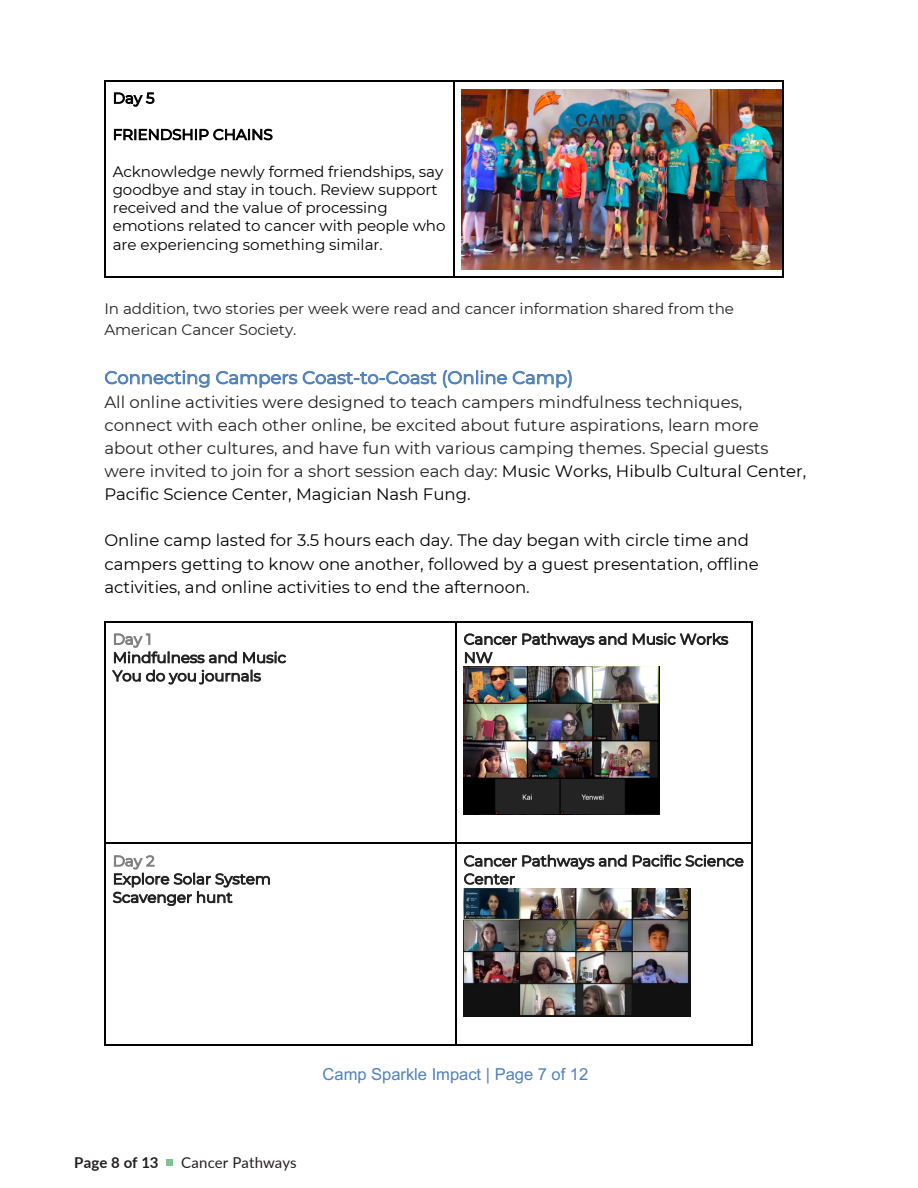
<style>
.page{position:relative;width:918px;height:1188px;background:#fff}
.page>*{position:absolute;margin:0;border:0;box-sizing:border-box;transform-origin:0 0}
.t1{font:17.7px "Montserrat";color:#4f81bd}
.t2{font:16.5px/23.1px "Montserrat";color:#222}
.t3{font:16.5px/23.2px "Montserrat";color:#000}
.t4{font:16.5px "Arial";color:#4f81bd}
.t5{font:15.15px/18.3px "Montserrat";letter-spacing:-.005em;color:#000}
.t6{font:15.15px/20.9px "Montserrat";letter-spacing:-.005em;color:#222}
.t7{font:15px "Lato";letter-spacing:.01em;color:#231f20}
.t8{font:700 15px "Lato";color:#231f20}
.t9{font:14.85px/18.3px "Montserrat";letter-spacing:-.005em;color:#222}
.t10{font:14.85px "Montserrat";letter-spacing:-.005em;color:#000}
.s1{color:#000}
.s2{color:#808080}
</style>
<div class="page">
<svg style="left:104px;top:80px;width:2px;height:9px"></svg>
<hr style="left:106px;top:80px;width:347px;height:1px;background:#000">
<svg style="left:453px;top:80px;width:2px;height:9px"></svg>
<hr style="left:455px;top:80px;width:328px;height:1px;background:#000">
<hr style="left:104px;top:89px;width:2px;height:188px;background:#000">
<hr style="left:106px;top:277px;width:347px;height:1px;background:#000">
<hr style="left:453px;top:89px;width:2px;height:188px;background:#000">
<hr style="left:455px;top:277px;width:328px;height:1px;background:#000">
<hr style="left:783px;top:89px;width:1px;height:188px;background:#000">
<svg style="left:104px;top:621px;width:2px;height:9px"></svg>
<hr style="left:106px;top:621px;width:349px;height:2px;background:#000">
<svg style="left:455px;top:621px;width:2px;height:9px"></svg>
<hr style="left:457px;top:621px;width:295px;height:2px;background:#000">
<hr style="left:104px;top:630px;width:2px;height:213px;background:#000">
<hr style="left:455px;top:630px;width:2px;height:213px;background:#000">
<hr style="left:752px;top:630px;width:1px;height:213px;background:#000">
<svg style="left:104px;top:843px;width:2px;height:9px"></svg>
<hr style="left:106px;top:843px;width:349px;height:1px;background:#000">
<svg style="left:455px;top:843px;width:2px;height:9px"></svg>
<hr style="left:457px;top:843px;width:295px;height:1px;background:#000">
<hr style="left:104px;top:852px;width:2px;height:193px;background:#000">
<hr style="left:106px;top:1045px;width:349px;height:1px;background:#000">
<hr style="left:455px;top:852px;width:2px;height:193px;background:#000">
<hr style="left:457px;top:1045px;width:295px;height:1px;background:#000">
<hr style="left:752px;top:852px;width:1px;height:193px;background:#000">
<img style="left:462px;top:89px;width:319px;height:180px">
<img style="left:464px;top:667px;width:196px;height:147px">
<img style="left:464px;top:888px;width:226px;height:128px">
<div style="left:166px;top:1159px;width:7px;height:7px;background:#82c198"></div>
<p class="t10" style="left:113px;top:88px;width:43px">Day 5</p>
<p class="t10" style="left:113px;top:124px;width:162px">FRIENDSHIP CHAINS</p>
<p class="t5" style="left:113px;top:162px;width:334px">Acknowledge newly formed friendships, say goodbye and stay in touch. Review support received and the value of processing emotions related to cancer with people who are experiencing something similar.</p>
<p class="t6" style="left:104px;top:298px;width:631px">In addition, two stories per week were read and cancer information shared from the<br>American Cancer Society.</p>
<p class="t1" style="left:104px;top:365px;width:470px">Connecting Campers Coast-to-Coast (Online Camp)</p>
<p class="t2" style="left:104px;top:390px;width:703px">All online activities were designed to teach campers mindfulness techniques, connect with each other online, be excited about future aspirations, learn more about other cultures, and have fun with various camping themes. Special guests were invited to join for a short session each day: <span class="s1">Music Works, Hibulb Cultural Center, Pacific Science Center, Magician Nash Fung.</span></p>
<p class="t3" style="left:104px;top:528px;width:656px">Online camp lasted for 3.5 hours each day. The day began with circle time and campers getting to know one another, followed by a guest presentation, offline activities, and online activities to end the afternoon.</p>
<p class="t9" style="left:113px;top:630px;width:175px"><span class="s2">Day 1<br></span>Mindfulness and Music<br>You do you journals</p>
<p class="t9" style="left:464px;top:630px;width:266px">Cancer Pathways and Music Works<br>NW</p>
<p class="t9" style="left:113px;top:851px;width:160px"><span class="s2">Day 2<br></span>Explore Solar System<br>Scavenger hunt</p>
<p class="t9" style="left:464px;top:851px;width:282px">Cancer Pathways and Pacific Science<br>Center</p>
<p class="t4" style="left:323px;top:1063px;width:267px">Camp Sparkle Impact | Page 7 of 12</p>
<p class="t8" style="left:74px;top:1151px;width:86px">Page 8 of 13</p>
<p class="t7" style="left:181px;top:1152px;width:117px">Cancer Pathways</p>
</div>
